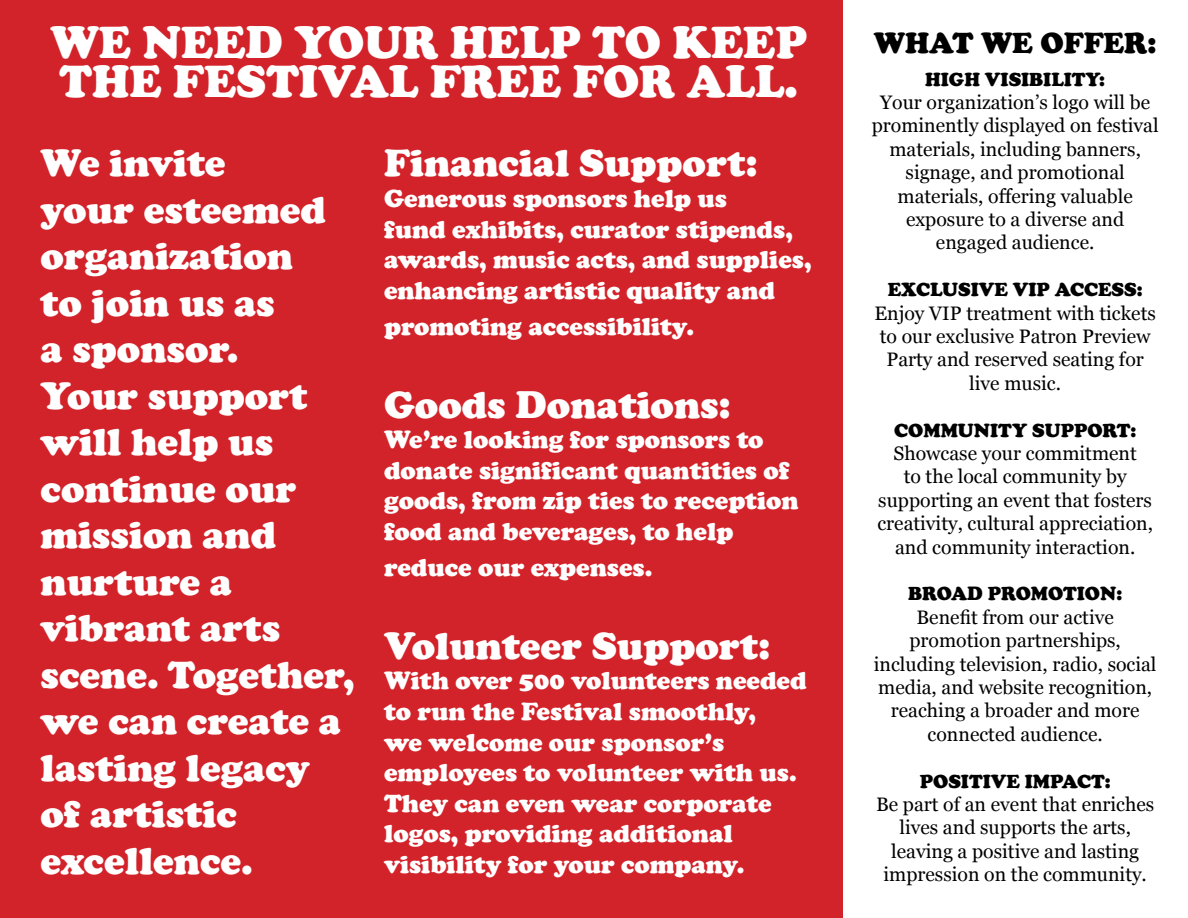
<style>
.page{position:relative;width:1188px;height:918px;background:#fff}
.page>*{position:absolute;margin:0;border:0;box-sizing:border-box;transform-origin:0 0}
.t1{font:900 46.5px/39px "Cooper";color:#fff}
.t2{font:900 39px/46.5px "Cooper";color:#fff}
.t3{font:900 30px "Cooper";color:#000}
.t4{font:900 25.5px/30.6px "Cooper";color:#fff}
.t5{font:19.5px/23.4px "Georgia";color:#000;text-align:center}
.t6{font:900 19.5px "Cooper";color:#000}
</style>
<div class="page">
<div style="left:0;top:0;width:842px;height:918px;background:#d2232a"></div>
<h1 class="t1" style="left:51px;top:23px;width:758px">WE NEED YOUR HELP TO KEEP<br>THE FESTIVAL FREE FOR ALL.</h1>
<h2 class="t2" style="left:40px;top:140px;width:316px">We invite<br>your esteemed organization<br>to join us as<br>a sponsor.<br>Your support will help us continue our mission and nurture a vibrant arts scene. Together, we can create a lasting legacy of artistic excellence.</h2>
<h2 class="t2" style="left:384px;top:140px;width:375px">Financial Support:</h2>
<h3 class="t4" style="left:384px;top:183px;width:429px">Generous sponsors help us<br>fund exhibits, curator stipends, awards, music acts, and supplies, enhancing artistic quality and</h3>
<h3 class="t4" style="left:384px;top:311px;width:312px">promoting accessibility.</h3>
<h2 class="t2" style="left:384px;top:381px;width:348px">Goods Donations:</h2>
<h3 class="t4" style="left:384px;top:424px;width:416px">We’re looking for sponsors to donate significant quantities of goods, from zip ties to reception food and beverages, to help</h3>
<h3 class="t4" style="left:384px;top:552px;width:270px">reduce our expenses.</h3>
<h2 class="t2" style="left:384px;top:622px;width:388px">Volunteer Support:</h2>
<h3 class="t4" style="left:384px;top:666px;width:424px">With over 500 volunteers needed to run the Festival smoothly,<br>we welcome our sponsor’s employees to volunteer with us.<br>They can even wear corporate logos, providing additional visibility for your company.</h3>
<h3 class="t3" style="left:874px;top:25px;width:284px">WHAT WE OFFER:</h3>
<p class="t6" style="left:925px;top:68px;width:181px">HIGH VISIBILITY:</p>
<p class="t5" style="left:872px;top:90px;width:288px">Your organization’s logo will be prominently displayed on festival materials, including banners, signage, and promotional materials, offering valuable exposure to a diverse and engaged audience.</p>
<p class="t6" style="left:888px;top:278px;width:256px">EXCLUSIVE VIP ACCESS:</p>
<p class="t5" style="left:874px;top:300px;width:283px">Enjoy VIP treatment with tickets to our exclusive Patron Preview<br>Party and reserved seating for live music.</p>
<p class="t6" style="left:894px;top:419px;width:244px">COMMUNITY SUPPORT:</p>
<p class="t5" style="left:877px;top:441px;width:277px">Showcase your commitment<br>to the local community by supporting an event that fosters creativity, cultural appreciation, and community interaction.</p>
<p class="t6" style="left:908px;top:582px;width:215px">BROAD PROMOTION:</p>
<p class="t5" style="left:874px;top:605px;width:284px">Benefit from our active promotion partnerships, including television, radio, social media, and website recognition, reaching a broader and more connected audience.</p>
<p class="t6" style="left:920px;top:770px;width:192px">POSITIVE IMPACT:</p>
<p class="t5" style="left:876px;top:792px;width:280px">Be part of an event that enriches lives and supports the arts, leaving a positive and lasting impression on the community.</p>
</div>
